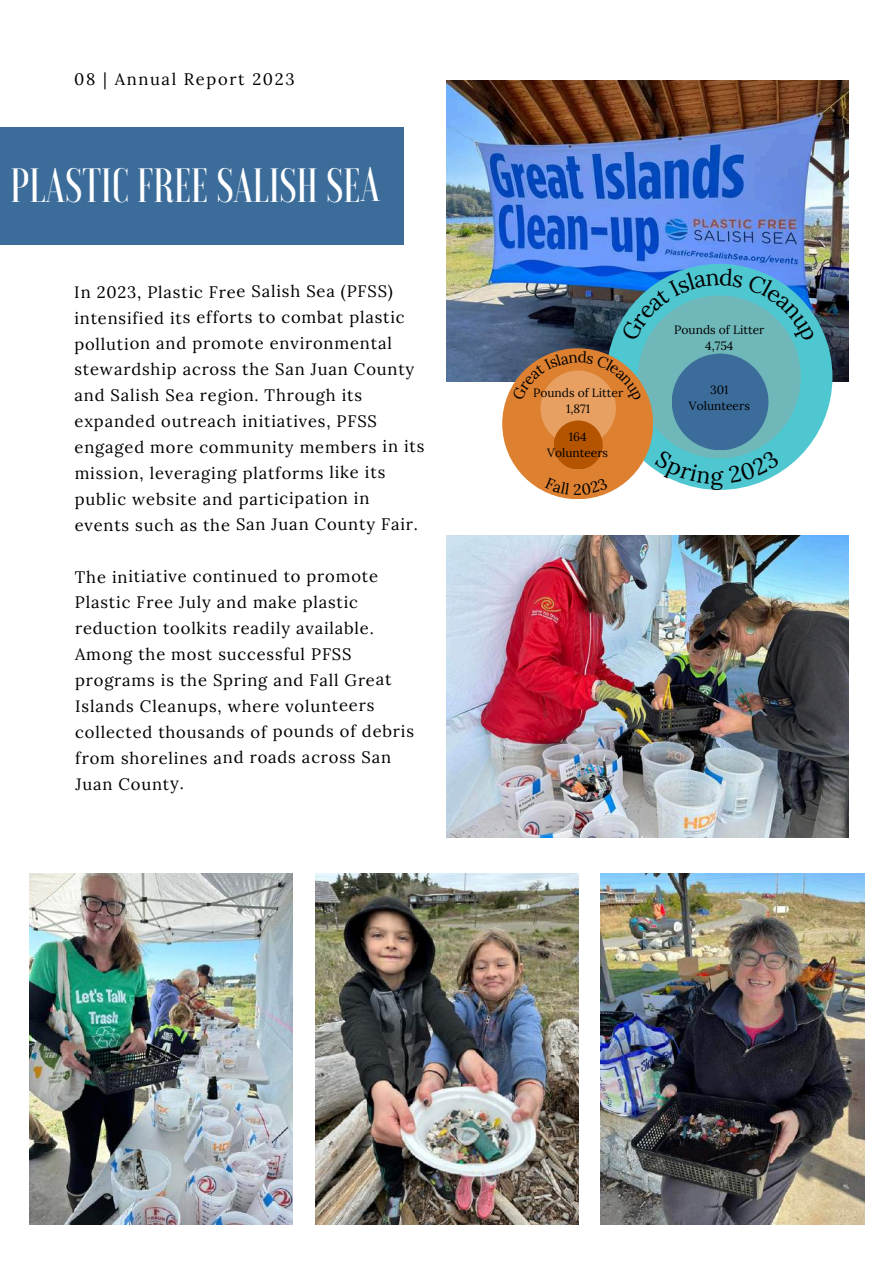
<style>
.page{position:relative;width:894px;height:1264px;background:#fff}
.page>*{position:absolute;margin:0;border:0;box-sizing:border-box;transform-origin:0 0}
.t1{font:500 48px "Voga";color:#fff}
.t2{font:22.8px "Lora";color:#000}
.t3{font:16.5px/25.8px "Lora";letter-spacing:.045em;color:#000}
.t4{font:16.5px "Lora";letter-spacing:.095em;color:#000}
.t5{font:12px/16px "Lora";color:#000;text-align:center}
</style>
<div class="page">
<div style="left:0;top:127px;width:404px;height:118px;background:#3c6d9a"></div>
<img style="left:446px;top:80px;width:402px;height:302px">
<div style="left:606px;top:264px;width:226px;height:226px;background:#4ec7d1;border-radius:50%"></div>
<div style="left:637px;top:295px;width:163px;height:163px;background:#6fb7b8;border-radius:50%"></div>
<div style="left:671px;top:353px;width:97px;height:97px;background:#3c6d9a;border-radius:50%"></div>
<div style="left:502px;top:348px;width:151px;height:151px;background:#dd8030;border-radius:50%"></div>
<div style="left:540px;top:370px;width:75px;height:76px;background:#e8a062;border-radius:50%"></div>
<div style="left:553px;top:420px;width:49px;height:49px;background:#b45401;border-radius:50%"></div>
<img style="left:29px;top:873px;width:264px;height:351px">
<img style="left:600px;top:873px;width:264px;height:351px">
<img style="left:315px;top:873px;width:263px;height:351px">
<img style="left:446px;top:535px;width:402px;height:302px">
<svg style="left:620px;top:267px;width:194px;height:77px"></svg>
<svg style="left:654px;top:450px;width:56px;height:33px"></svg>
<svg style="left:728px;top:450px;width:51px;height:33px"></svg>
<svg style="left:511px;top:351px;width:130px;height:51px"></svg>
<svg style="left:544px;top:491px;width:64px;height:4px"></svg>
<p class="t4" style="left:74px;top:68px;width:222px">08 | Annual Report 2023</p>
<h1 class="t1" style="left:11px;top:161px;width:370px">PLASTIC FREE SALISH SEA</h1>
<p class="t3" style="left:74px;top:278px;width:351px">In 2023, Plastic Free Salish Sea (PFSS) intensified its efforts to combat plastic pollution and promote environmental stewardship across the San Juan County and Salish Sea region. Through its expanded outreach initiatives, PFSS engaged more community members in its mission, leveraging platforms like its public website and participation in events such as the San Juan County Fair.</p>
<p class="t3" style="left:75px;top:563px;width:340px">The initiative continued to promote Plastic Free July and make plastic reduction toolkits readily available.<br>Among the most successful PFSS programs is the Spring and Fall Great Islands Cleanups, where volunteers collected thousands of pounds of debris from shorelines and roads across San Juan County.</p>
<p class="t5" style="left:533px;top:384px;width:92px">Pounds of Litter<br>1,871</p>
<p class="t5" style="left:547px;top:429px;width:62px">164<br>Volunteers</p>
<p class="t5" style="left:674px;top:321px;width:92px">Pounds of Litter<br>4,754</p>
<p class="t5" style="left:688px;top:382px;width:62px">301<br>Volunteers</p>
<h2 class="t2" style="left:710px;top:460px;width:14px">g</h2>
</div>
